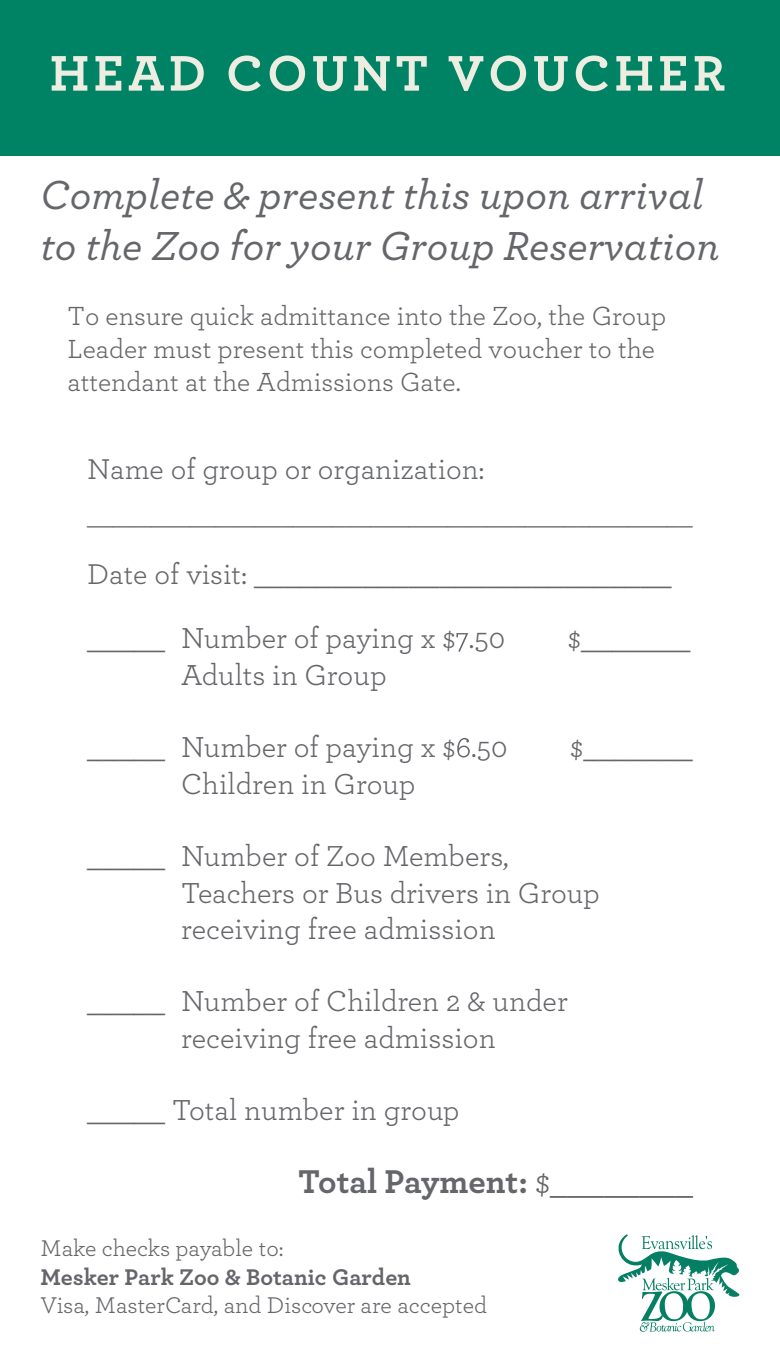
<style>
.page{position:relative;width:780px;height:1350px;background:#fff}
.page>*{position:absolute;margin:0;border:0;box-sizing:border-box;transform-origin:0 0}
.t1{font:700 52.5px "Archer";letter-spacing:.08em;color:#edede1}
.t2{font:italic 500 42.5px/51px "Archer";color:#65666a}
.t3{font:700 34.5px "Archer";color:#65666a}
.t4{font:30.25px/36.2px "Archer";color:#65666a}
.t5{font:30px "Archer";color:#65666a}
.t6{font:27.5px/33px "Archer";color:#65666a}
.t7{font:25px "Archer";color:#65666a}
.t8{font:23.75px "Archer";color:#65666a}
.t9{font:700 23.75px "Archer";color:#65666a}
.s1{font-weight:400}
</style>
<div class="page">
<div style="left:0;top:0;width:779px;height:155px;background:#008265"></div>
<svg style="left:456px;top:633px;width:12px;height:19px"></svg>
<svg style="left:457px;top:738px;width:12px;height:19px"></svg>
<svg style="left:618px;top:1234px;width:121px;height:98px"></svg>
<h1 class="t1" style="left:50px;top:32px;width:677px">HEAD COUNT VOUCHER</h1>
<h2 class="t2" style="left:41px;top:167px;width:680px">Complete &amp; present this upon arrival to the Zoo for your Group Reservation</h2>
<p class="t6" style="left:67px;top:298px;width:600px">To ensure quick admittance into the Zoo, the Group<br>Leader must present this completed voucher to the attendant at the Admissions Gate.</p>
<p class="t5" style="left:87px;top:448px;width:399px">Name of group or organization:</p>
<p class="t7" style="left:87px;top:498px;width:607px">_______________________________________________</p>
<p class="t5" style="left:87px;top:553px;width:586px">Date of visit: ___________________________</p>
<p class="t4" style="left:87px;top:619px;width:419px">_____ Number of paying x $ .50</p>
<p class="t4" style="left:568px;top:619px;width:124px">$_______</p>
<p class="t4" style="left:181px;top:655px;width:207px">Adults in Group</p>
<p class="t4" style="left:87px;top:728px;width:422px">_____ Number of paying x $ .50</p>
<p class="t4" style="left:570px;top:728px;width:124px">$_______</p>
<p class="t4" style="left:181px;top:764px;width:236px">Children in Group</p>
<p class="t4" style="left:181px;top:837px;width:420px;text-indent:-94px">_____ Number of Zoo Members,<br>Teachers or Bus drivers in Group receiving free admission</p>
<p class="t4" style="left:181px;top:982px;width:388px;text-indent:-94px">_____ Number of Children 2 &amp; under receiving free admission</p>
<p class="t4" style="left:87px;top:1091px;width:374px">_____ Total number in group</p>
<p class="t3" style="left:298px;top:1155px;width:395px">Total Payment: <span class="s1">$________</span></p>
<p class="t8" style="left:41px;top:1232px;width:244px">Make checks payable to:</p>
<p class="t9" style="left:41px;top:1258px;width:372px">Mesker Park Zoo &amp; Botanic Garden</p>
<p class="t8" style="left:41px;top:1289px;width:448px">Visa, MasterCard, and Discover are accepted</p>
</div>
